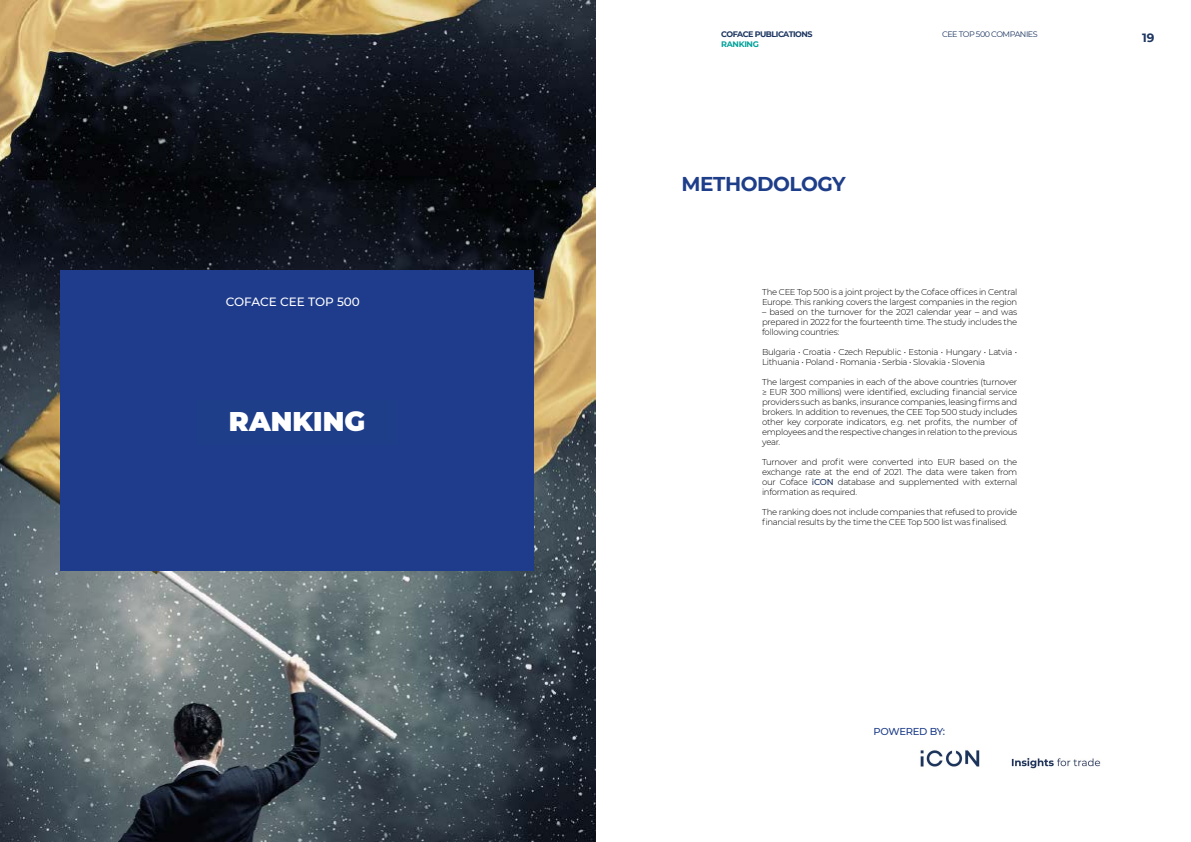
<style>
.page{position:relative;width:1191px;height:842px;background:#fff}
.page>*{position:absolute;margin:0;border:0;box-sizing:border-box;transform-origin:0 0}
.t1{font:900 27px "Montserrat";color:#fff}
.t2{font:700 20px "Montserrat";letter-spacing:-.025em;color:#1e3e8a}
.t3{font:500 12px "Montserrat";color:#fff}
.t4{font:700 12px "Montserrat";color:#1d3661}
.t5{font:500 10px "Montserrat";letter-spacing:-.035em;color:#1e3e8a}
.t6{font:300 8.5px/10px "Montserrat";letter-spacing:-.03em;color:#000}
.t7{font:700 8px "Montserrat";letter-spacing:-.06em;color:#1d3661}
.t8{font:8px "Montserrat";letter-spacing:-.06em;color:#1d3661}
.t9{font:700 8px "Montserrat";letter-spacing:-.04em;color:#00a29a}
.s1{font-weight:500;color:#1d3661}
</style>
<div class="page">
<img style="left:0;top:0;width:595px;height:842px">
<div style="left:60px;top:270px;width:474px;height:301px;background:#1f3c8c"></div>
<img style="left:920px;top:750px;width:181px;height:19px">
<p class="t7" style="left:721px;top:29px;width:93px">COFACE PUBLICATIONS</p>
<p class="t8" style="left:942px;top:29px;width:97px">CEE TOP 500 COMPANIES</p>
<p class="t9" style="left:721px;top:38px;width:39px">RANKING</p>
<h2 class="t2" style="left:681px;top:170px;width:166px">METHODOLOGY</h2>
<h3 class="t3" style="left:226px;top:294px;width:136px">COFACE CEE TOP 500</h3>
<p class="t6" style="left:762px;top:287px;width:257px">The CEE Top 500 is a joint project by the Coface offices in Central<br>Europe. This ranking covers the largest companies in the region</p>
<p class="t6" style="left:762px;top:307px;width:257px;text-align:justify">– based on the turnover for the 2021 calendar year – and was prepared in 2022 for the fourteenth time. The study includes the following countries:</p>
<p class="t6" style="left:762px;top:347px;width:257px">Bulgaria • Croatia • Czech Republic • Estonia • Hungary • Latvia •<br>Lithuania • Poland • Romania • Serbia • Slovakia • Slovenia</p>
<p class="t6" style="left:762px;top:377px;width:257px;text-align:justify">The largest companies in each of the above countries (turnover ≥ EUR 300 millions) were identified, excluding financial service providers such as banks, insurance companies, leasing firms and brokers. In addition to revenues, the CEE Top 500 study includes other key corporate indicators, e.g. net profits, the number of employees and the respective changes in relation to the previous year.</p>
<p class="t6" style="left:762px;top:457px;width:257px;text-align:justify">Turnover and profit were converted into EUR based on the exchange rate at the end of 2021. The data were taken from our Coface <span class="s1">iCON</span> database and supplemented with external information as required.</p>
<p class="t6" style="left:762px;top:507px;width:257px">The ranking does not include companies that refused to provide financial results by the time the CEE Top 500 list was finalised.</p>
<h1 class="t1" style="left:229px;top:401px;width:138px">RANKING</h1>
<p class="t5" style="left:873px;top:725px;width:73px">POWERED BY:</p>
<h3 class="t4" style="left:1142px;top:29px;width:14px">19</h3>
</div>
